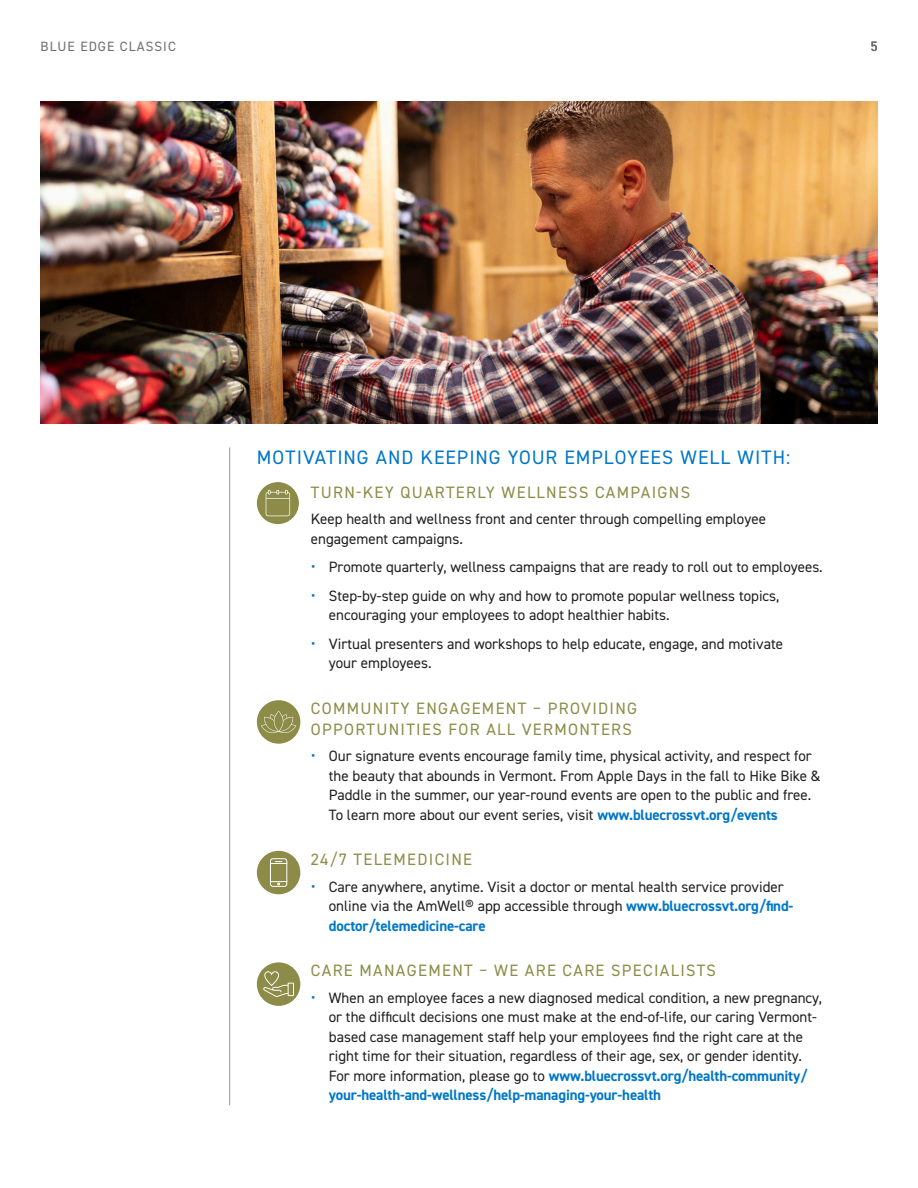
<style>
.page{position:relative;width:918px;height:1188px;background:#fff}
.page>*{position:absolute;margin:0;border:0;box-sizing:border-box;transform-origin:0 0}
.t1{font:19.5px "DIN2014";letter-spacing:.05em;color:#0077c8}
.Subhead_Green{font:16.5px/21px "DIN2014";letter-spacing:.08em;color:#8c8c48}
.Small_Subhead_Blue{font:15px/19.5px "DIN2014";color:#231f20}
.t2{font:13.5px "DIN2014";letter-spacing:.08em;color:#6c6d70}
.s1{font-size:16.5px;color:#0077c8}
.s2{font-weight:700;color:#0077c8}
</style>
<div class="page">
<hr style="left:229px;top:447px;width:1px;height:658px;background:#939598">
<div style="left:257px;top:700px;width:43px;height:44px;background:#8c8c48;border-radius:50%"></div>
<div style="left:257px;top:851px;width:43px;height:43px;background:#8c8c48;border-radius:50%"></div>
<div style="left:257px;top:962px;width:43px;height:44px;background:#8c8c48;border-radius:50%"></div>
<div style="left:257px;top:482px;width:42px;height:42px;background:#8c8c48;border-radius:50%"></div>
<img style="left:40px;top:102px;width:837px;height:322px">
<svg style="left:266px;top:490px;width:24px;height:26px"></svg>
<svg style="left:263px;top:971px;width:31px;height:26px"></svg>
<svg style="left:261px;top:711px;width:35px;height:22px"></svg>
<svg style="left:270px;top:858px;width:18px;height:29px"></svg>
<p class="t2" style="left:41px;top:38px;width:137px">BLUE EDGE CLASSIC</p>
<p class="t2" style="left:871px;top:38px;width:8px">5</p>
<p class="t1" style="left:257px;top:445px;width:535px">MOTIVATING AND KEEPING YOUR EMPLOYEES WELL WITH:</p>
<p class="Subhead_Green" style="left:311px;top:481px;width:381px">TURN-KEY QUARTERLY WELLNESS CAMPAIGNS</p>
<p class="Small_Subhead_Blue" style="left:311px;top:509px;width:457px">Keep health and wellness front and center through compelling employee engagement campaigns.</p>
<p class="Small_Subhead_Blue" style="left:311px;top:557px;width:513px"><span class="s1">•</span> Promote quarterly, wellness campaigns that are ready to roll out to employees.</p>
<p class="Small_Subhead_Blue" style="left:329px;top:586px;width:452px;text-indent:-18px"><span class="s1">•</span> Step-by-step guide on why and how to promote popular wellness topics, encouraging your employees to adopt healthier habits.</p>
<p class="Small_Subhead_Blue" style="left:329px;top:634px;width:456px;text-indent:-18px"><span class="s1">•</span> Virtual presenters and workshops to help educate, engage, and motivate your employees.</p>
<p class="Subhead_Green" style="left:311px;top:697px;width:328px">COMMUNITY ENGAGEMENT – PROVIDING<br>OPPORTUNITIES FOR ALL VERMONTERS</p>
<p class="Small_Subhead_Blue" style="left:329px;top:746px;width:493px;text-indent:-18px"><span class="s1">•</span> Our signature events encourage family time, physical activity, and respect for the beauty that abounds in Vermont. From Apple Days in the fall to Hike Bike &amp; Paddle in the summer, our year-round events are open to the public and free.<br>To learn more about our event series, visit <span class="s2">www.bluecrossvt.org/events</span></p>
<p class="Subhead_Green" style="left:311px;top:849px;width:163px">24/7 TELEMEDICINE</p>
<p class="Small_Subhead_Blue" style="left:329px;top:877px;width:466px;text-indent:-18px"><span class="s1">•</span> Care anywhere, anytime. Visit a doctor or mental health service provider online via the AmWell® app accessible through <span class="s2">www.bluecrossvt.org/find&shy;doctor/telemedicine-care</span></p>
<p class="Subhead_Green" style="left:311px;top:960px;width:407px">CARE MANAGEMENT – WE ARE CARE SPECIALISTS</p>
<p class="Small_Subhead_Blue" style="left:329px;top:988px;width:495px;text-indent:-18px"><span class="s1">•</span> When an employee faces a new diagnosed medical condition, a new pregnancy, or the difficult decisions one must make at the end-of-life, our caring Vermont&shy;based case management staff help your employees find the right care at the right time for their situation, regardless of their age, sex, or gender identity.<br>For more information, please go to <span class="s2">www.bluecrossvt.org/health-community/ your-health-and-wellness/help-managing-your-health</span></p>
</div>
